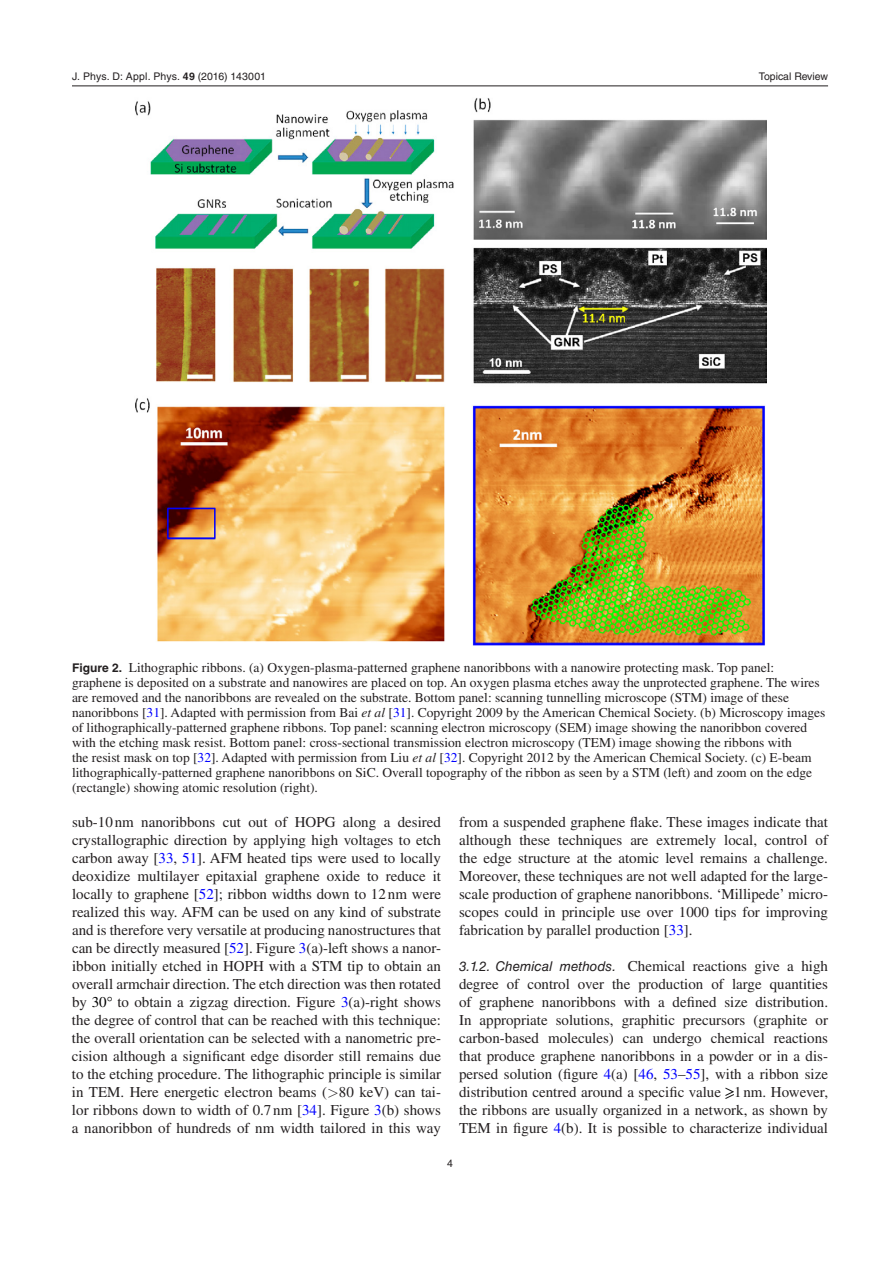
<style>
.page{position:relative;width:893px;height:1263px;background:#fff}
.page>*{position:absolute;margin:0;border:0;box-sizing:border-box;transform-origin:0 0}
.t1{font:15px/18px "Times LT Std";color:#231f20;text-align:justify}
.t2{font:13.5px/15px "Times LT Std";color:#231f20}
.t3{font:10.5px "Helvetica LT Std";color:#231f20}
.s1{font-family:"Helvetica";font-weight:700}
.s2{font-family:"Helvetica"}
.s3{font-family:"Helvetica LT Std";font-weight:700;font-size:12px}
.s4{color:#00f}
.s5{font-style:italic}
.s6{color:#000}
.s7{font-family:"STIX General"}
.s8{font-family:"Helvetica LT Std";font-style:italic;font-size:13.5px}
.s9{font-family:"STIX General";color:#000}
</style>
<div class="page">
<hr style="left:72px;top:86px;width:756px;height:1px;background:#231f20">
<img style="left:135px;top:98px;width:631px;height:547px">
<p class="t3" style="left:72px;top:70px;width:195px">J. Phys. D: Appl. Phys. <span class="s1">49</span> (<span class="s2">2016</span>) 143001</p>
<p class="t3" style="left:759px;top:70px;width:71px">Topical Review</p>
<p class="t2" style="left:72px;top:660px;width:755px"><span class="s3">Figure 2.</span> Lithographic ribbons. (a) Oxygen-plasma-patterned graphene nanoribbons with a nanowire protecting mask. Top panel: graphene is deposited on a substrate and nanowires are placed on top. An oxygen plasma etches away the unprotected graphene. The wires are removed and the nanoribbons are revealed on the substrate. Bottom panel: scanning tunnelling microscope (STM) image of these nanoribbons [<span class="s4">31</span>]. Adapted with permission from Bai <span class="s5">et al</span> [<span class="s4">31</span>]. Copyright 2009 by the American Chemical Society. (b) Microscopy images of lithographically-patterned graphene ribbons. Top panel: scanning electron microscopy (SEM) image showing the nanoribbon covered with the etching mask resist. Bottom panel: cross-sectional transmission electron microscopy (TEM) image showing the ribbons with<br>the resist mask on top [<span class="s4">32</span>]. Adapted with permission from Liu <span class="s5">et al</span> [<span class="s4">32</span>]. Copyright 2012 by the American Chemical Society. (c) E-beam lithographically-patterned graphene nanoribbons on SiC. Overall topography of the ribbon as seen by a STM (left) and zoom on the edge (rectangle) showing atomic resolution (right).</p>
<p class="t1" style="left:72px;top:812px;width:371px">sub-10 nm nanoribbons cut out of HOPG along a desired crystallographic direction by applying high voltages to etch carbon away [<span class="s4">33</span>, <span class="s4">51</span>]. AFM heated tips were used to locally deoxidize multilayer epitaxial graphene oxide to reduce it locally to graphene [<span class="s4">52</span>]; ribbon widths down to 12 nm were realized this way. AFM can be used on any kind of substrate and is therefore very versatile at producing nanostructures that can be directly measured [<span class="s4">52</span>]. Figure <span class="s4">3</span>(a)-left shows a nanor&shy;ibbon initially etched in HOPH with a STM tip to obtain an overall armchair direction. The etch direction was then rotated by <span class="s6">30</span> to obtain a zigzag direction. Figure <span class="s4">3</span>(a)-right shows the degree of control that can be reached with this technique: the overall orientation can be selected with a nanometric pre&shy;cision although a significant edge disorder still remains due to the etching procedure. The lithographic principle is similar in TEM. Here energetic electron beams ( 80 keV) can tai&shy;lor ribbons down to width of 0.7 nm [<span class="s4">34</span>]. Figure <span class="s4">3</span>(b) shows a nanoribbon of hundreds of nm width tailored in this way</p>
<p class="t1" style="left:459px;top:812px;width:371px">from a suspended graphene flake. These images indicate that although these techniques are extremely local, control of the edge structure at the atomic level remains a challenge.<br>Moreover, these techniques are not well adapted for the large&shy;scale production of graphene nanoribbons. <span class="s7">‘</span>Millipede<span class="s7">’</span> micro&shy;scopes could in principle use over 1000 tips for improving fabrication by parallel production [<span class="s4">33</span>].</p>
<p class="t1" style="left:459px;top:956px;width:371px"><span class="s8">3.1.2. Chemical methods.</span> Chemical reactions give a high degree of control over the production of large quantities of graphene nanoribbons with a defined size distribution.<br>In appropriate solutions, graphitic precursors (graphite or carbon-based molecules) can undergo chemical reactions that produce graphene nanoribbons in a powder or in a dis&shy;persed solution (figure <span class="s4">4</span>(a) [<span class="s4">46</span>, <span class="s4">53</span><span class="s7">–</span><span class="s4">55</span>], with a ribbon size distribution centred around a specific value <span class="s9">⩾</span>1nm. However, the ribbons are usually organized in a network, as shown by TEM in figure <span class="s4">4</span>(b). It is possible to characterize individual</p>
<p class="t3" style="left:447px;top:1157px;width:7px">4</p>
</div>
